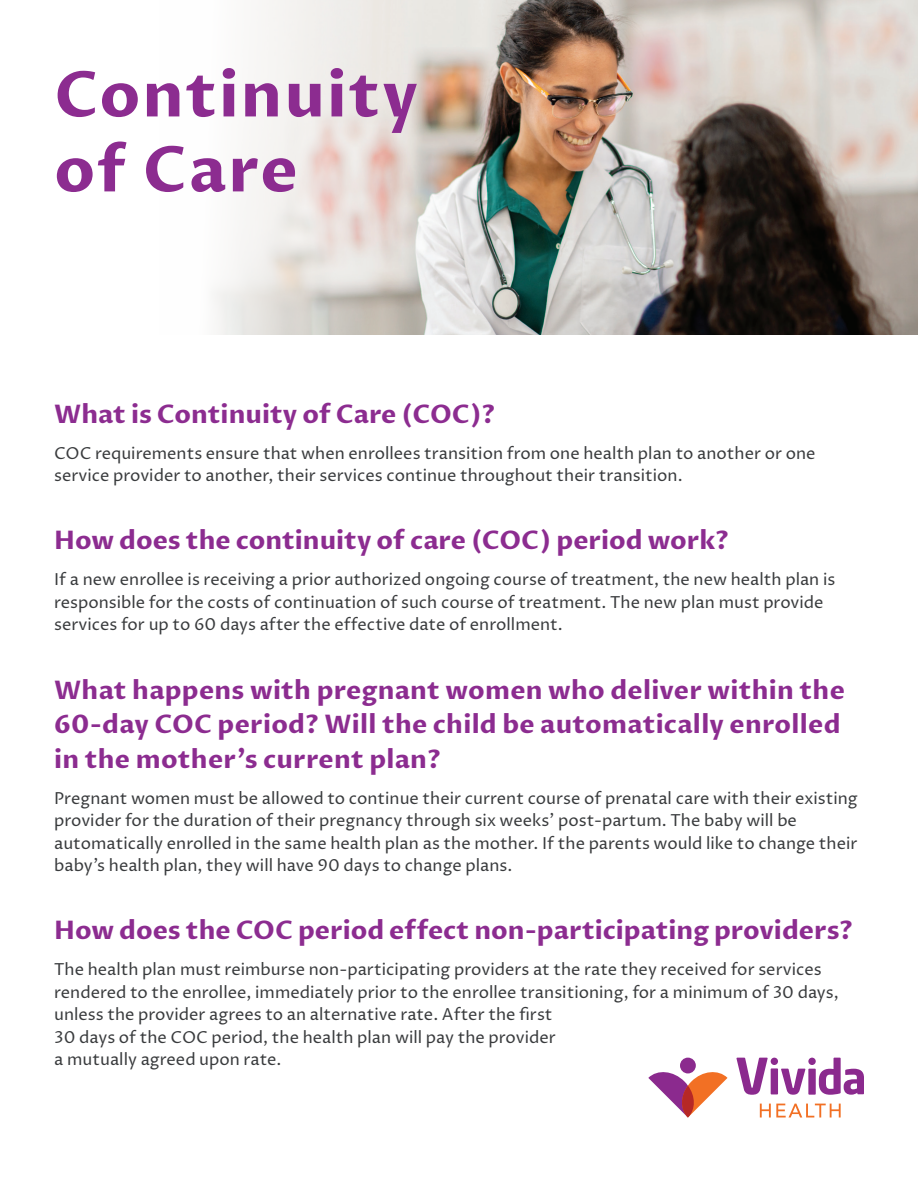
<style>
.page{position:relative;width:918px;height:1188px;background:#fff}
.page>*{position:absolute;margin:0;border:0;box-sizing:border-box;transform-origin:0 0}
.t1{font:700 63px/75px "Proza Libre";letter-spacing:.03em;color:#8c2c90}
.t2{font:700 25.5px/34.5px "Proza Libre";color:#8c2c90}
.t3{font:16.5px/22.5px "Proza Libre";color:#393b3d}
</style>
<div class="page">
<img style="left:213px;top:0;width:705px;height:334px">
<div style="left:680px;top:1058px;width:16px;height:15px;background:#8b2a8e;border-radius:50%"></div>
<svg style="left:648px;top:1069px;width:80px;height:49px"></svg>
<div style="left:808px;top:1058px;width:8px;height:7px;background:#8b2a8e;border-radius:50%"></div>
<svg style="left:736px;top:1058px;width:32px;height:37px"></svg>
<svg style="left:781px;top:1069px;width:24px;height:26px"></svg>
<div style="left:808px;top:1069px;width:8px;height:26px;background:#8b2a8e"></div>
<div style="left:771px;top:1068px;width:7px;height:26px;background:#8b2a8e"></div>
<div style="left:771px;top:1058px;width:7px;height:7px;background:#8b2a8e;border-radius:50%"></div>
<svg style="left:819px;top:1058px;width:45px;height:37px"></svg>
<svg style="left:760px;top:1104px;width:81px;height:13px"></svg>
<h1 class="t1" style="left:54px;top:59px;width:365px">Continuity of Care</h1>
<h2 class="t2" style="left:54px;top:397px;width:443px">What is Continuity of Care (COC)?</h2>
<p class="t3" style="left:54px;top:442px;width:763px">COC requirements ensure that when enrollees transition from one health plan to another or one service provider to another, their services continue throughout their transition.</p>
<h2 class="t2" style="left:54px;top:524px;width:676px">How does the continuity of care (COC) period work?</h2>
<p class="t3" style="left:54px;top:568px;width:783px">If a new enrollee is receiving a prior authorized ongoing course of treatment, the new health plan is responsible for the costs of continuation of such course of treatment. The new plan must provide services for up to 60 days after the effective date of enrollment.</p>
<h2 class="t2" style="left:54px;top:673px;width:792px">What happens with pregnant women who deliver within the<br>60-day COC period? Will the child be automatically enrolled in the mother’s current plan?</h2>
<p class="t3" style="left:54px;top:787px;width:805px">Pregnant women must be allowed to continue their current course of prenatal care with their existing provider for the duration of their pregnancy through six weeks’ post-partum. The baby will be automatically enrolled in the same health plan as the mother. If the parents would like to change their baby’s health plan, they will have 90 days to change plans.</p>
<h2 class="t2" style="left:54px;top:914px;width:800px">How does the COC period effect non-participating providers?</h2>
<p class="t3" style="left:54px;top:958px;width:786px">The health plan must reimburse non-participating providers at the rate they received for services rendered to the enrollee, immediately prior to the enrollee transitioning, for a minimum of 30 days, unless the provider agrees to an alternative rate. After the first<br>30 days of the COC period, the health plan will pay the provider<br>a mutually agreed upon rate.</p>
</div>
